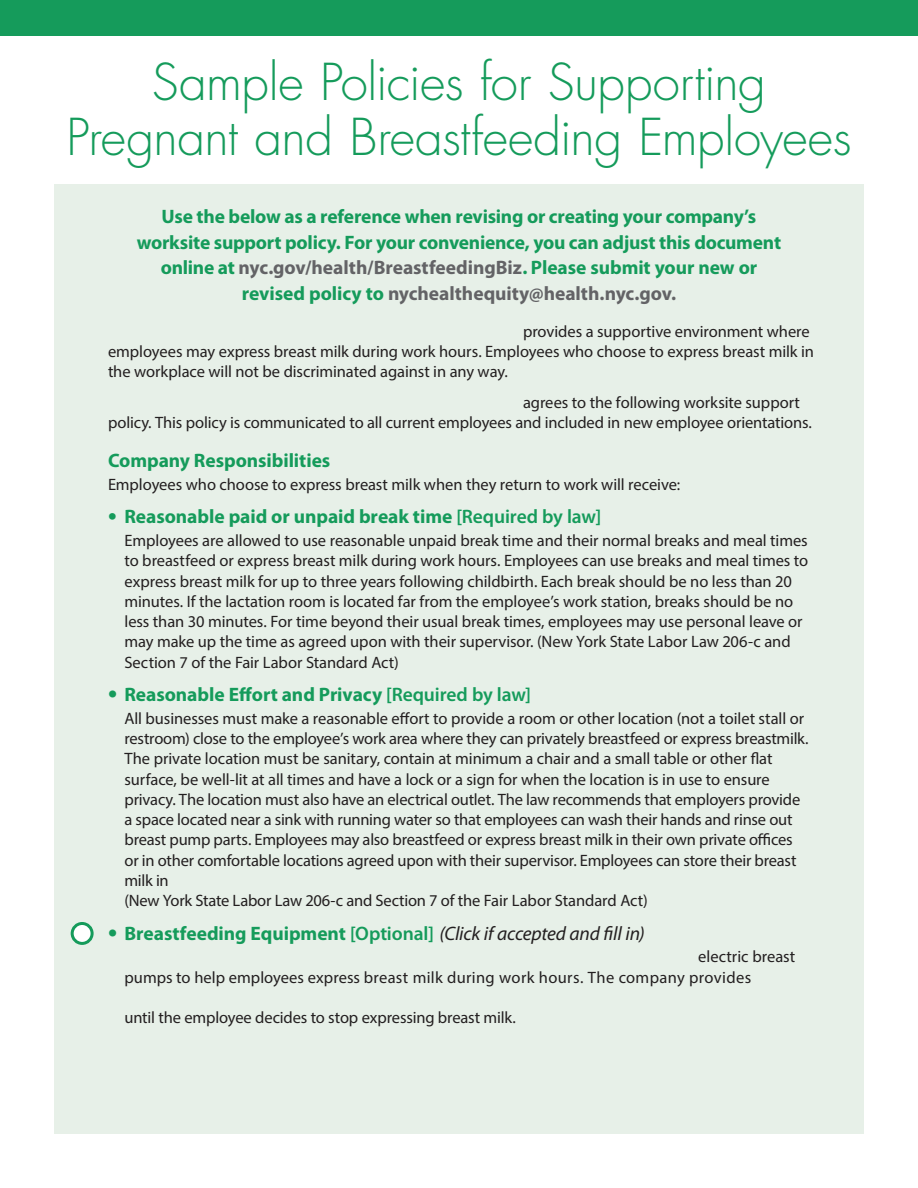
<style>
.page{position:relative;width:918px;height:1188px;background:#fff}
.page>*{position:absolute;margin:0;border:0;box-sizing:border-box;transform-origin:0 0}
.t1{font:300 49.5px/55.5px "Futura Std";letter-spacing:-.015em;color:#159b5b;text-align:center}
.t2{font:700 19.5px/25.5px "Myriad Pro";letter-spacing:-.005em;color:#159b5b;text-align:center}
.t3{font:italic 19.5px "Myriad Pro";letter-spacing:-.01em;color:#231f20}
.t4{font:16.5px/20.2px "Myriad Pro";letter-spacing:-.005em;color:#231f20}
.s1{color:#636366}
.s2{font-size:25.5px}
.s3{font-weight:600}
.s4{font-size:27px}
.s5{font-weight:700;font-style:normal;font-size:27px;color:#159b5b}
.s6{font-weight:700;font-style:normal;color:#159b5b}
.s7{font-weight:600;font-style:normal;color:#159b5b}
</style>
<div class="page">
<div style="left:0;top:0;width:918px;height:36px;background:#159b5b"></div>
<div style="left:54px;top:184px;width:810px;height:950px;background:#e7f0e8"></div>
<div style="left:72px;top:923px;width:20px;height:20px;background:#fff;border-radius:50%"></div>
<div style="left:71px;top:922px;width:23px;height:23px;border:3px solid #159b5b;border-radius:50%"></div>
<h1 class="t1" style="left:66px;top:56px;width:787px">Sample Policies for Supporting<br>Pregnant and Breastfeeding Employees</h1>
<p class="t2" style="left:137px;top:203px;width:646px">Use the below as a reference when revising or creating your company’s worksite support policy. For your convenience, you can adjust this document online at <span class="s1">nyc.gov/health/BreastfeedingBiz</span>. Please submit your new or revised policy to <span class="s1">nychealthequity@health.nyc.gov.</span></p>
<p class="t4" style="left:108px;top:321px;width:708px;text-indent:415px">provides a supportive environment where employees may express breast milk during work hours. Employees who choose to express breast milk in the workplace will not be discriminated against in any way.</p>
<p class="t4" style="left:108px;top:392px;width:706px;text-indent:415px">agrees to the following worksite support policy. This policy is communicated to all current employees and included in new employee orientations.</p>
<p class="t2" style="left:108px;top:447px;width:224px">Company Responsibilities</p>
<p class="t4" style="left:108px;top:474px;width:574px">Employees who choose to express breast milk when they return to work will receive:</p>
<p class="t2" style="left:108px;top:503px;width:495px"><span class="s2">•</span> Reasonable paid or unpaid break time <span class="s3">[Required by law]</span></p>
<p class="t4" style="left:124px;top:530px;width:685px">Employees are allowed to use reasonable unpaid break time and their normal breaks and meal times to breastfeed or express breast milk during work hours. Employees can use breaks and meal times to express breast milk for up to three years following childbirth. Each break should be no less than 20 minutes. If the lactation room is located far from the employee’s work station, breaks should be no less than 30 minutes. For time beyond their usual break times, employees may use personal leave or may make up the time as agreed upon with their supervisor. (New York State Labor Law 206-c and Section 7 of the Fair Labor Standard Act)</p>
<p class="t2" style="left:108px;top:681px;width:425px"><span class="s4">•</span> Reasonable Effort and Privacy <span class="s3">[Required by law]</span></p>
<p class="t4" style="left:124px;top:708px;width:686px">All businesses must make a reasonable effort to provide a room or other location (not a toilet stall or restroom) close to the employee’s work area where they can privately breastfeed or express breastmilk.<br>The private location must be sanitary, contain at minimum a chair and a small table or other flat surface, be well-lit at all times and have a lock or a sign for when the location is in use to ensure privacy. The location must also have an electrical outlet. The law recommends that employers provide a space located near a sink with running water so that employees can wash their hands and rinse out breast pump parts. Employees may also breastfeed or express breast milk in their own private offices or in other comfortable locations agreed upon with their supervisor. Employees can store their breast milk in<br>(New York State Labor Law 206-c and Section 7 of the Fair Labor Standard Act)</p>
<p class="t3" style="left:108px;top:921px;width:538px"><span class="s5">•</span> <span class="s6">Breastfeeding Equipment</span> <span class="s7">[Optional]</span> (Click if accepted and fill in)</p>
<p class="t4" style="left:124px;top:947px;width:672px;text-indent:574px">electric breast pumps to help employees express breast milk during work hours. The company provides</p>
<p class="t4" style="left:124px;top:1007px;width:393px">until the employee decides to stop expressing breast milk.</p>
</div>
